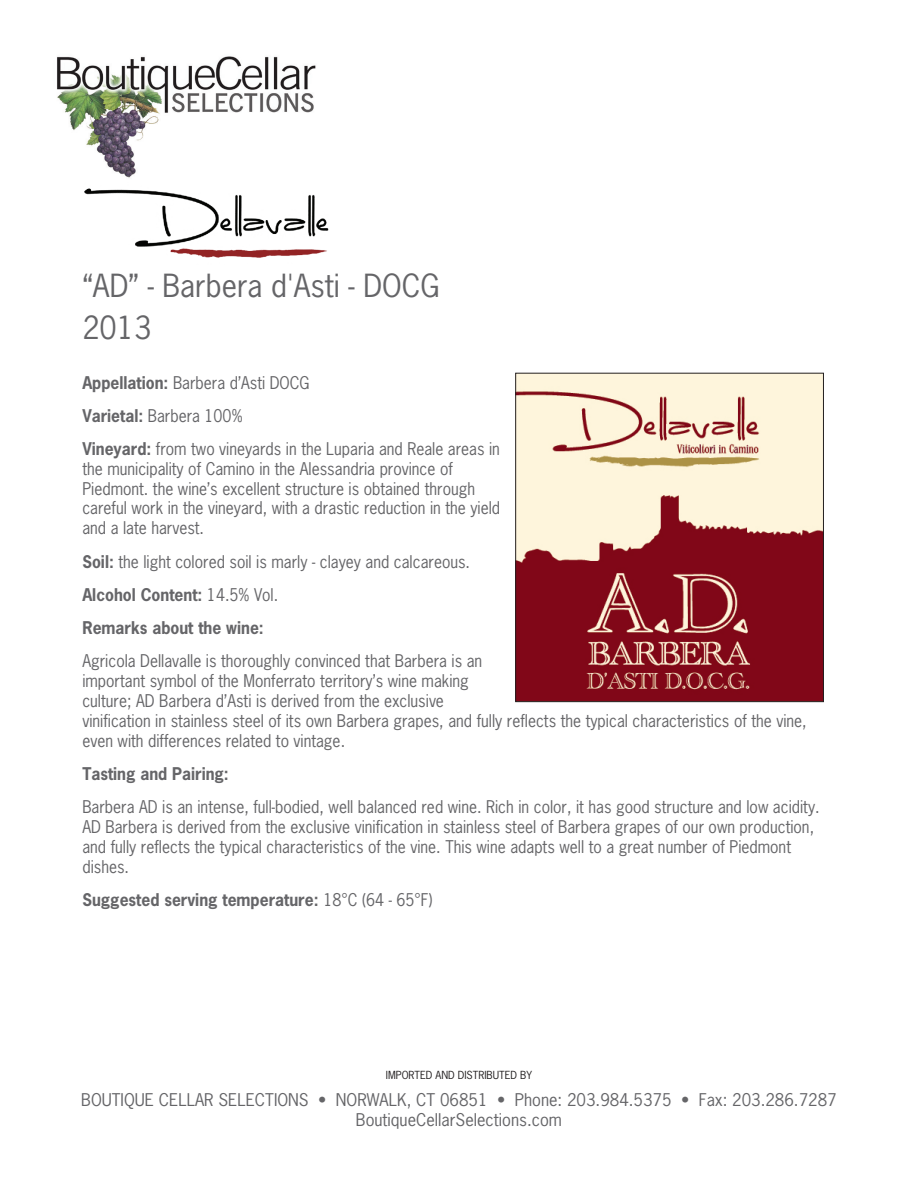
<style>
.page{position:relative;width:918px;height:1188px;background:#fff}
.page>*{position:absolute;margin:0;border:0;box-sizing:border-box;transform-origin:0 0}
.t1{font:30px/42px "News Gothic";color:#656568}
.t2{font:16.5px/19.8px "News Gothic";color:#656568;scale:.95 1}
.t3{font:16.5px/19.8px "News Gothic";color:#656568;text-align:center}
.t4{font:700 16.5px "News Gothic";color:#656568;scale:.95 1}
.t5{font:10.5px "News Gothic";color:#201d1e}
.s1{font-weight:700}
.s2{font-weight:400}
</style>
<div class="page">
<img style="left:57px;top:56px;width:259px;height:122px">
<img style="left:517px;top:375px;width:305px;height:325px">
<div style="left:515px;top:373px;width:309px;height:329px;border:1px solid #231f20"></div>
<img style="left:84px;top:188px;width:244px;height:70px">
<h1 class="t1" style="left:82px;top:264px;width:359px">“AD” - Barbera d'Asti - DOCG<br>2013</h1>
<p class="t2" style="left:82px;top:365px;width:441px;line-height:33.3px"><span class="s1">Appellation:</span> Barbera d’Asti DOCG<br><span class="s1">Varietal:</span> Barbera 100%<br><span class="s1">Vineyard:</span> from two vineyards in the Luparia and Reale areas in</p>
<p class="t2" style="left:82px;top:459px;width:441px">the municipality of Camino in the Alessandria province of Piedmont. the wine’s excellent structure is obtained through careful work in the vineyard, with a drastic reduction in the yield and a late harvest.</p>
<p class="t2" style="left:82px;top:545px;width:410px;line-height:33.3px"><span class="s1">Soil:</span> the light colored soil is marly - clayey and calcareous.<br><span class="s1">Alcohol Content:</span> 14.5% Vol.<br><span class="s1">Remarks about the wine:</span></p>
<p class="t2" style="left:82px;top:651px;width:764px">Agricola Dellavalle is thoroughly convinced that Barbera is an<br>important symbol of the Monferrato territory’s wine making<br>culture; AD Barbera d’Asti is derived from the exclusive<br>vinification in stainless steel of its own Barbera grapes, and fully reflects the typical characteristics of the vine, even with differences related to vintage.</p>
<p class="t4" style="left:82px;top:763px;width:156px">Tasting and Pairing:</p>
<p class="t2" style="left:82px;top:797px;width:778px">Barbera AD is an intense, full-bodied, well balanced red wine. Rich in color, it has good structure and low acidity.<br>AD Barbera is derived from the exclusive vinification in stainless steel of Barbera grapes of our own production, and fully reflects the typical characteristics of the vine. This wine adapts well to a great number of Piedmont dishes.</p>
<p class="t4" style="left:82px;top:889px;width:370px">Suggested serving temperature: <span class="s2">18°C (64 - 65°F)</span></p>
<p class="t5" style="left:386px;top:1068px;width:148px">IMPORTED AND DISTRIBUTED BY</p>
<p class="t3" style="left:81px;top:1090px;width:757px">BOUTIQUE CELLAR SELECTIONS • NORWALK, CT 06851 • Phone: 203.984.5375 • Fax: 203.286.7287<br>BoutiqueCellarSelections.com</p>
</div>
